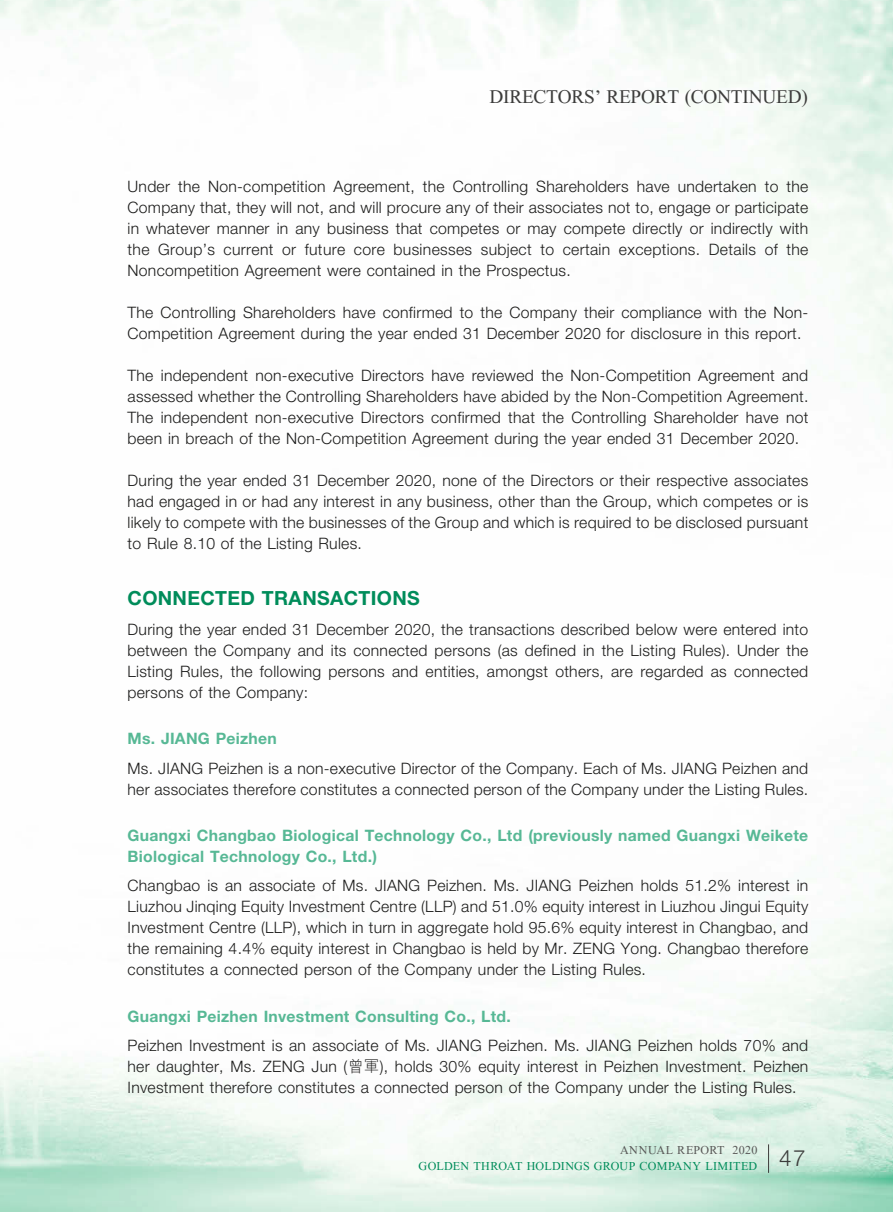
<style>
.page{position:relative;width:893px;height:1212px;background:#fff}
.page>*{position:absolute;margin:0;border:0;box-sizing:border-box;transform-origin:0 0}
.t1{font:24px "Aparajita";letter-spacing:-.01em;color:#3c3c3b}
.t2{font:700 19.5px "Helvetica Neue LT Std";letter-spacing:.015em;color:#008c5a}
.t3{font:300 15.75px/21px "Helvetica Neue LT Std";letter-spacing:.015em;color:#1c1c1b;text-align:justify}
.t4{font:700 15.75px/21px "Helvetica Neue LT Std";letter-spacing:.015em;color:#57b895}
.t5{font:15px "Aparajita";letter-spacing:.015em;color:#008c5a}
.t6{font:15px "Aparajita";letter-spacing:.015em;color:#575756}
.s1{font-family:"M Hei HK"}
</style>
<div class="page">
<img style="left:0;top:0;width:893px;height:1212px">
<svg style="left:768px;top:1144px;width:1px;height:29px"></svg>
<h1 class="t1" style="left:489px;top:85px;width:320px">DIRECTORS’ REPORT (CONTINUED)</h1>
<p class="t3" style="left:128px;top:175px;width:682px">Under the Non-competition Agreement, the Controlling Shareholders have undertaken to the Company that, they will not, and will procure any of their associates not to, engage or participate in whatever manner in any business that competes or may compete directly or indirectly with the Group’s current or future core businesses subject to certain exceptions. Details of the Noncompetition Agreement were contained in the Prospectus.</p>
<p class="t3" style="left:128px;top:301px;width:682px">The Controlling Shareholders have confirmed to the Company their compliance with the Non-<br>Competition Agreement during the year ended 31 December 2020 for disclosure in this report.</p>
<p class="t3" style="left:128px;top:364px;width:682px">The independent non-executive Directors have reviewed the Non-Competition Agreement and assessed whether the Controlling Shareholders have abided by the Non-Competition Agreement.<br>The independent non-executive Directors confirmed that the Controlling Shareholder have not been in breach of the Non-Competition Agreement during the year ended 31 December 2020.</p>
<p class="t3" style="left:128px;top:469px;width:682px">During the year ended 31 December 2020, none of the Directors or their respective associates had engaged in or had any interest in any business, other than the Group, which competes or is likely to compete with the businesses of the Group and which is required to be disclosed pursuant to Rule 8.10 of the Listing Rules.</p>
<p class="t2" style="left:128px;top:586px;width:294px">CONNECTED TRANSACTIONS</p>
<p class="t3" style="left:128px;top:618px;width:682px">During the year ended 31 December 2020, the transactions described below were entered into between the Company and its connected persons (as defined in the Listing Rules). Under the Listing Rules, the following persons and entities, amongst others, are regarded as connected persons of the Company:</p>
<p class="t4" style="left:128px;top:727px;width:151px">Ms. JIANG Peizhen</p>
<p class="t3" style="left:128px;top:757px;width:682px">Ms. JIANG Peizhen is a non-executive Director of the Company. Each of Ms. JIANG Peizhen and her associates therefore constitutes a connected person of the Company under the Listing Rules.</p>
<p class="t4" style="left:128px;top:824px;width:682px">Guangxi Changbao Biological Technology Co., Ltd (previously named Guangxi Weikete<br>Biological Technology Co., Ltd.)</p>
<p class="t3" style="left:128px;top:875px;width:682px">Changbao is an associate of Ms. JIANG Peizhen. Ms. JIANG Peizhen holds 51.2% interest in Liuzhou Jinqing Equity Investment Centre (LLP) and 51.0% equity interest in Liuzhou Jingui Equity Investment Centre (LLP), which in turn in aggregate hold 95.6% equity interest in Changbao, and the remaining 4.4% equity interest in Changbao is held by Mr. ZENG Yong. Changbao therefore constitutes a connected person of the Company under the Listing Rules.</p>
<p class="t4" style="left:128px;top:1005px;width:385px">Guangxi Peizhen Investment Consulting Co., Ltd.</p>
<p class="t3" style="left:128px;top:1034px;width:682px">Peizhen Investment is an associate of Ms. JIANG Peizhen. Ms. JIANG Peizhen holds 70% and her daughter, Ms. ZENG Jun (<span class="s1">曾軍</span>), holds 30% equity interest in Peizhen Investment. Peizhen Investment therefore constitutes a connected person of the Company under the Listing Rules.</p>
<p class="t6" style="left:620px;top:1142px;width:139px">ANNUAL REPORT 2020</p>
<p class="t5" style="left:418px;top:1158px;width:388px">GOLDEN THROAT HOLDINGS GROUP COMPANY LIMITED <sup>47</sup></p>
</div>
